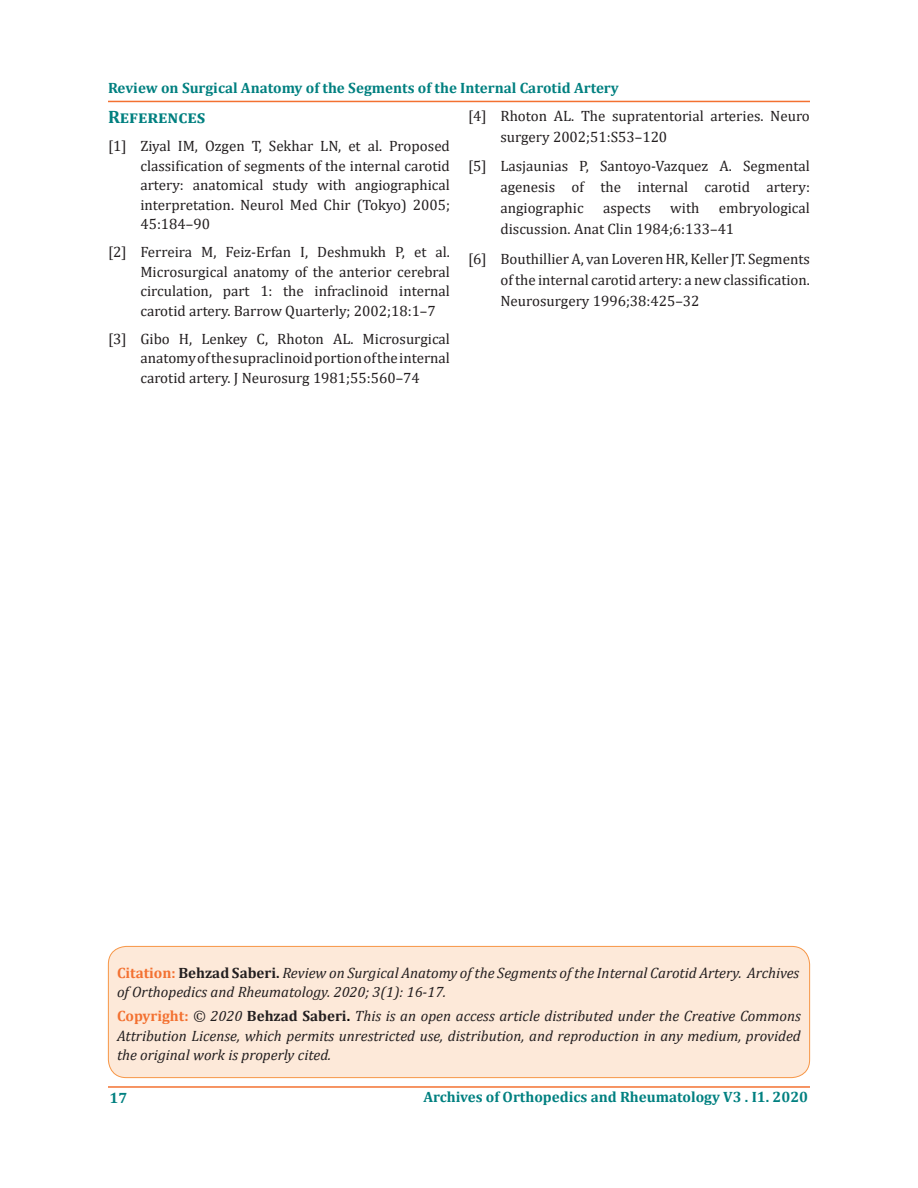
<style>
.page{position:relative;width:918px;height:1188px;background:#fff}
.page>*{position:absolute;margin:0;border:0;box-sizing:border-box;transform-origin:0 0}
.t1{font:700 18px "Cambria";color:#008080}
.t2{font:15px/19.5px "Cambria";color:#231f20;text-align:justify}
.t3{font:italic 15px/19.5px "Cambria";color:#231f20}
.t4{font:700 15px "Cambria";color:#008080}
.s1{font-weight:700;font-style:normal;color:#f37131}
.s2{font-weight:700;font-style:normal}
.s3{font-weight:700;font-style:normal;color:#000}
</style>
<div class="page">
<hr style="left:108px;top:1086px;width:702px;height:2px;background:#f37232">
<hr style="left:108px;top:101px;width:702px;height:1px;background:#f37131">
<div style="left:108px;top:946px;width:702px;height:132px;background:#fde9d9;border-radius:18px"></div>
<div style="left:108px;top:946px;width:702px;height:132px;border:1px solid #f79646;border-radius:18px"></div>
<p class="t4" style="left:108px;top:77px;width:512px">Review on Surgical Anatomy of the Segments of the Internal Carotid Artery</p>
<p class="t1" style="left:108px;top:104px;width:99px">References</p>
<p class="t2" style="left:140px;top:136px;width:311px;text-indent:-32px">[1] Ziyal IM, Ozgen T, Sekhar LN, et al. Proposed classification of segments of the internal carotid artery: anatomical study with angiographical interpretation. Neurol Med Chir (Tokyo) 2005; 45:184–90</p>
<p class="t2" style="left:140px;top:242px;width:311px;text-indent:-32px">[2] Ferreira M, Feiz-Erfan I, Deshmukh P, et al.<br>Microsurgical anatomy of the anterior cerebral circulation, part 1: the infraclinoid internal carotid artery. Barrow Quarterly; 2002;18:1–7</p>
<p class="t2" style="left:140px;top:329px;width:311px;text-indent:-32px">[3] Gibo H, Lenkey C, Rhoton AL. Microsurgical anatomy of the supraclinoid portion of the internal carotid artery. J Neurosurg 1981;55:560–74</p>
<p class="t2" style="left:500px;top:105px;width:311px;line-height:21px;text-indent:-32px">[4] Rhoton AL. The supratentorial arteries. Neuro surgery 2002;51:S53–120</p>
<p class="t2" style="left:500px;top:156px;width:311px;line-height:21px;text-indent:-32px">[5] Lasjaunias P, Santoyo-Vazquez A. Segmental agenesis of the internal carotid artery: angiographic</p>
<p class="t2" style="left:500px;top:198px;width:311px;line-height:21px;text-indent:219px">embryological discussion. Anat Clin 1984;6:133–41</p>
<p class="t2" style="left:500px;top:248px;width:311px;line-height:21px;text-indent:-32px">[6] Bouthillier A, van Loveren HR, Keller JT. Segments of the internal carotid artery: a new classification.<br>Neurosurgery 1996;38:425–32</p>
<p class="t2" style="left:603px;top:198px;width:49px">aspects</p>
<p class="t2" style="left:670px;top:198px;width:31px">with</p>
<p class="t3" style="left:117px;top:962px;width:684px"><span class="s1">Citation:</span> <span class="s2">Behzad Saberi.</span> Review on Surgical Anatomy of the Segments of the Internal Carotid Artery. Archives of Orthopedics and Rheumatology. 2020; 3(1): 16-17.</p>
<p class="t3" style="left:117px;top:1006px;width:685px;text-align:justify"><span class="s1">Copyright:</span> © 2020 <span class="s2">Behzad Saberi</span><span class="s3">.</span> This is an open access article distributed under the Creative Commons Attribution License, which permits unrestricted use, distribution, and reproduction in any medium, provided the original work is properly cited.</p>
<p class="t4" style="left:110px;top:1087px;width:19px">17</p>
<p class="t4" style="left:423px;top:1086px;width:386px">Archives of Orthopedics and Rheumatology V3 . I1. 2020</p>
</div>
